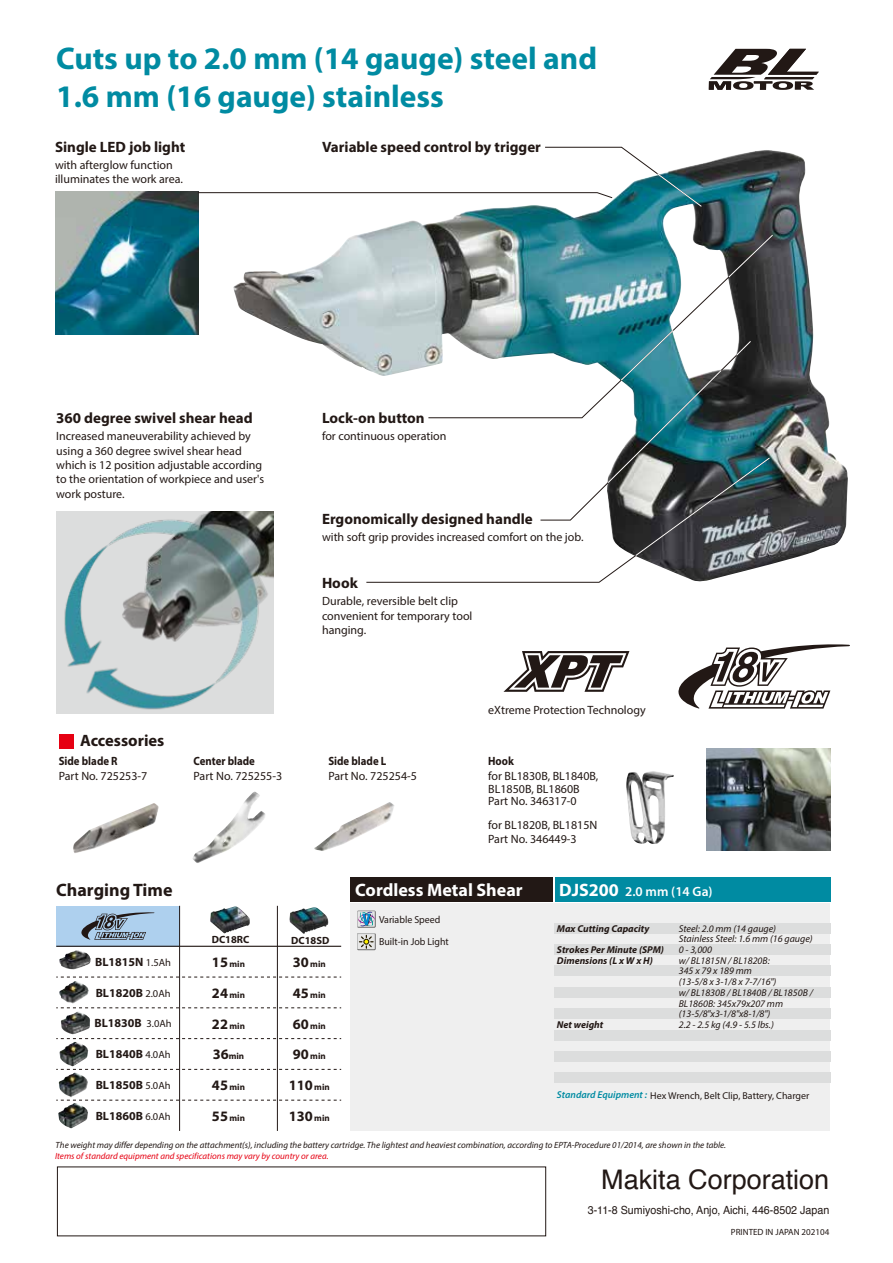
<style>
.page{position:relative;width:893px;height:1263px;background:#fff}
.page>*{position:absolute;margin:0;border:0;box-sizing:border-box;transform-origin:0 0}
.t1{font:700 31.5px/37.8px "Myriad Pro";color:#008ba2}
.t2{font:27px "Helvetica";color:#221815}
.t3{font:700 18px "Myriad Pro";color:#fff}
.t4{font:700 18px "Myriad Pro";color:#221815}
.t5{font:700 16.5px "Myriad Pro";color:#221815}
.t6{font:700 15px "Myriad Pro";color:#221815}
.t7{font:700 14.4px "Myriad Pro";color:#221815}
.t8{font:600 13.5px "Myriad Pro";color:#fff}
.t9{font:12px/14.4px "Myriad Pro";color:#221815}
.t10{font:700 12px "Myriad Pro";color:#221815}
.t11{font:700 12px "Myriad Pro";color:#221815;scale:.9 1}
.t12{font:11.25px "Helvetica";color:#221815;scale:.95 1}
.t13{font:700 10.5px "Myriad Pro";color:#221815}
.t14{font:10.2px/21.8px "Myriad Pro";color:#221815}
.t15{font:italic 10.05px/10.6px "Myriad Pro";color:#221815}
.t16{font:italic 700 10.05px/21.3px "Myriad Pro";color:#221815}
.t17{font:9.9px "Myriad Pro";color:#221815}
.t18{font:italic 9px "Myriad Pro";color:#221815}
.t19{font:italic 9px "Myriad Pro";color:#e60012}
.t20{font:700 9px "Myriad Pro";color:#221815}
.t21{font:9px "Myriad Pro";color:#221815}
.s1{font-weight:700;font-size:18px}
.s2{font-size:14.4px}
.s3{font-weight:400;font-size:10.5px}
.s4{font-size:9px}
.s5{font-weight:600;font-style:italic;color:#008ba2}
</style>
<div class="page">
<div style="left:350px;top:904px;width:480px;height:227px;background:#efefef"></div>
<div style="left:554px;top:923px;width:276px;height:10px;background:#dcdddd"></div>
<div style="left:554px;top:944px;width:276px;height:11px;background:#dcdddd"></div>
<div style="left:554px;top:965px;width:276px;height:11px;background:#dcdddd"></div>
<div style="left:554px;top:987px;width:276px;height:10px;background:#dcdddd"></div>
<div style="left:554px;top:1008px;width:276px;height:11px;background:#dcdddd"></div>
<div style="left:554px;top:1030px;width:276px;height:10px;background:#dcdddd"></div>
<div style="left:554px;top:1051px;width:276px;height:11px;background:#dcdddd"></div>
<div style="left:554px;top:1072px;width:276px;height:11px;background:#dcdddd"></div>
<div style="left:351px;top:877px;width:202px;height:25px;background:#221815"></div>
<div style="left:555px;top:877px;width:275px;height:25px;background:#008ba2"></div>
<div style="left:56px;top:906px;width:124px;height:40px;background:#aed0ee"></div>
<svg style="left:81px;top:912px;width:73px;height:28px"></svg>
<img style="left:210px;top:906px;width:25px;height:12px">
<img style="left:289px;top:907px;width:25px;height:16px">
<img style="left:60px;top:950px;width:18px;height:9px">
<img style="left:59px;top:981px;width:21px;height:22px">
<img style="left:61px;top:1011px;width:29px;height:23px">
<img style="left:59px;top:1042px;width:29px;height:24px">
<img style="left:59px;top:1073px;width:29px;height:24px">
<img style="left:58px;top:1103px;width:30px;height:25px">
<hr style="left:56px;top:946px;width:285px;height:1px;background:#221815">
<svg style="left:56px;top:977px;width:285px;height:1px"></svg>
<svg style="left:56px;top:1007px;width:285px;height:1px"></svg>
<svg style="left:56px;top:1038px;width:285px;height:1px"></svg>
<svg style="left:56px;top:1069px;width:285px;height:1px"></svg>
<svg style="left:56px;top:1100px;width:285px;height:1px"></svg>
<hr style="left:179px;top:906px;width:1px;height:225px;background:#221815">
<hr style="left:277px;top:906px;width:1px;height:225px;background:#221815">
<img style="left:233px;top:150px;width:615px;height:433px">
<svg style="left:708px;top:48px;width:111px;height:42px"></svg>
<img style="left:56px;top:511px;width:217px;height:202px">
<img style="left:55px;top:192px;width:143px;height:143px">
<svg style="left:503px;top:651px;width:126px;height:41px"></svg>
<svg style="left:678px;top:644px;width:172px;height:65px"></svg>
<img style="left:428px;top:234px;width:346px;height:184px">
<svg style="left:728px;top:234px;width:46px;height:44px;background:#384245"></svg>
<svg style="left:366px;top:457px;width:404px;height:126px"></svg>
<svg style="left:540px;top:329px;width:230px;height:228px"></svg>
<svg style="left:197px;top:146px;width:505px;height:61px"></svg>
<div style="left:59px;top:734px;width:14px;height:15px;background:#e60012"></div>
<img style="left:73px;top:803px;width:86px;height:50px">
<img style="left:192px;top:792px;width:74px;height:71px">
<img style="left:314px;top:802px;width:80px;height:49px">
<img style="left:706px;top:749px;width:125px;height:101px">
<img style="left:626px;top:771px;width:48px;height:73px">
<svg style="left:357px;top:911px;width:19px;height:17px"></svg>
<svg style="left:357px;top:911px;width:18px;height:16px"></svg>
<svg style="left:357px;top:933px;width:19px;height:17px"></svg>
<svg style="left:357px;top:933px;width:18px;height:17px"></svg>
<h1 class="t1" style="left:56px;top:38px;width:542px">Cuts up to 2.0 mm (14 gauge) steel and<br>1.6 mm (16 gauge) stainless</h1>
<p class="t6" style="left:322px;top:137px;width:220px">Variable speed control by trigger</p>
<p class="t6" style="left:55px;top:137px;width:132px">Single LED job light</p>
<p class="t9" style="left:55px;top:158px;width:130px">with afterglow function illuminates the work area.</p>
<p class="t6" style="left:56px;top:408px;width:198px">360 degree swivel shear head</p>
<p class="t6" style="left:322px;top:408px;width:104px">Lock-on button</p>
<p class="t9" style="left:56px;top:429px;width:209px">Increased maneuverability achieved by using a 360 degree swivel shear head which is 12 position adjustable according to the orientation of workpiece and user's work posture.</p>
<p class="t9" style="left:322px;top:429px;width:126px">for continuous operation</p>
<p class="t6" style="left:322px;top:509px;width:212px">Ergonomically designed handle</p>
<p class="t9" style="left:322px;top:530px;width:263px">with soft grip provides increased comfort on the job.</p>
<p class="t6" style="left:322px;top:573px;width:37px">Hook</p>
<p class="t9" style="left:322px;top:594px;width:152px">Durable, reversible belt clip convenient for temporary tool hanging.</p>
<p class="t9" style="left:488px;top:702px;width:159px">eXtreme Protection Technology</p>
<h3 class="t5" style="left:80px;top:730px;width:86px">Accessories</h3>
<p class="t11" style="left:59px;top:753px;width:67px">Side blade R</p>
<p class="t11" style="left:488px;top:753px;width:30px">Hook</p>
<p class="t9" style="left:59px;top:768px;width:90px">Part No. 725253-7</p>
<p class="t11" style="left:194px;top:753px;width:70px">Center blade</p>
<p class="t9" style="left:194px;top:768px;width:90px">Part No. 725255-3</p>
<p class="t9" style="left:488px;top:769px;width:112px;line-height:13.5px">for BL1830B, BL1840B,<br>BL1850B, BL1860B</p>
<p class="t9" style="left:488px;top:789px;width:111px;line-height:23.9px">Part No. 346317-0<br>for BL1820B, BL1815N</p>
<p class="t9" style="left:488px;top:832px;width:90px">Part No. 346449-3</p>
<h3 class="t3" style="left:355px;top:878px;width:169px">Cordless Metal Shear</h3>
<p class="t14" style="left:379px;top:908px;width:71px">Variable Speed<br>Built-in Job Light</p>
<p class="t11" style="left:328px;top:753px;width:66px">Side blade L</p>
<p class="t9" style="left:328px;top:768px;width:90px">Part No. 725254-5</p>
<h3 class="t4" style="left:56px;top:878px;width:118px">Charging Time</h3>
<p class="t8" style="left:559px;top:883px;width:155px"><span class="s1">DJS200</span> 2.0 mm (14 Ga)</p>
<p class="t16" style="left:557px;top:917px;width:109px">Max Cutting Capacity<br>Strokes Per Minute (SPM)</p>
<p class="t16" style="left:557px;top:949px;width:97px">Dimensions (L x W x H)</p>
<p class="t15" style="left:679px;top:923px;width:136px">Steel: 2.0 mm (14 gauge)<br>Stainless Steel: 1.6 mm (16 gauge)<br>0 - 3,000<br>w/ BL1815N / BL1820B:<br>345 x 79 x 189 mm<br>(13-5/8 x 3-1/8 x 7-7/16")<br>w/ BL1830B / BL1840B / BL1850B /<br>BL1860B: 345x79x207 mm (13-5/8"x3-1/8"x8-1/8")<br>2.2 - 2.5 kg (4.9 - 5.5 lbs.)</p>
<p class="t13" style="left:212px;top:933px;width:39px">DC18RC</p>
<p class="t13" style="left:291px;top:933px;width:40px">DC18SD</p>
<p class="t20" style="left:293px;top:958px;width:35px"><span class="s2">30</span> min</p>
<p class="t20" style="left:212px;top:958px;width:35px"><span class="s2">15</span> min</p>
<p class="t10" style="left:95px;top:954px;width:77px">BL1815N <span class="s3">1.5Ah</span></p>
<p class="t10" style="left:96px;top:985px;width:76px">BL1820B <span class="s3">2.0Ah</span></p>
<p class="t10" style="left:94px;top:1015px;width:79px">BL1830B <span class="s3">3.0Ah</span></p>
<p class="t10" style="left:96px;top:1046px;width:76px">BL1840B <span class="s3">4.0Ah</span></p>
<p class="t10" style="left:96px;top:1077px;width:76px">BL1850B <span class="s3">5.0Ah</span></p>
<p class="t10" style="left:96px;top:1108px;width:76px">BL1860B <span class="s3">6.0Ah</span></p>
<p class="t20" style="left:212px;top:989px;width:35px"><span class="s2">24</span> min</p>
<p class="t20" style="left:293px;top:989px;width:35px"><span class="s2">45</span> min</p>
<p class="t20" style="left:212px;top:1020px;width:35px"><span class="s2">22</span> min</p>
<p class="t20" style="left:293px;top:1020px;width:35px"><span class="s2">60</span> min</p>
<p class="t16" style="left:557px;top:1013px;width:48px">Net weight</p>
<p class="t20" style="left:213px;top:1050px;width:33px"><span class="s2">36</span>min</p>
<p class="t20" style="left:293px;top:1050px;width:35px"><span class="s2">90</span> min</p>
<p class="t7" style="left:289px;top:1076px;width:43px">110 <span class="s4">min</span></p>
<p class="t20" style="left:212px;top:1081px;width:35px"><span class="s2">45</span> min</p>
<p class="t17" style="left:557px;top:1089px;width:254px"><span class="s5">Standard Equipment :</span> Hex Wrench, Belt Clip, Battery, Charger</p>
<p class="t7" style="left:289px;top:1106px;width:43px">130 <span class="s4">min</span></p>
<p class="t20" style="left:212px;top:1112px;width:35px"><span class="s2">55</span> min</p>
<p class="t18" style="left:56px;top:1139px;width:672px">The weight may differ depending on the attachment(s), including the battery cartridge. The lightest and heaviest combination, according to EPTA-Procedure 01/2014, are shown in the table.</p>
<p class="t19" style="left:55px;top:1150px;width:275px">Items of standard equipment and specifications may vary by country or area.</p>
<h2 class="t2" style="left:601px;top:1159px;width:230px">Makita Corporation</h2>
<p class="t12" style="left:588px;top:1201px;width:256px">3-11-8 Sumiyoshi-cho, Anjo, Aichi, 446-8502 Japan</p>
<p class="t21" style="left:731px;top:1227px;width:100px">PRINTED IN JAPAN 202104</p>
</div>
